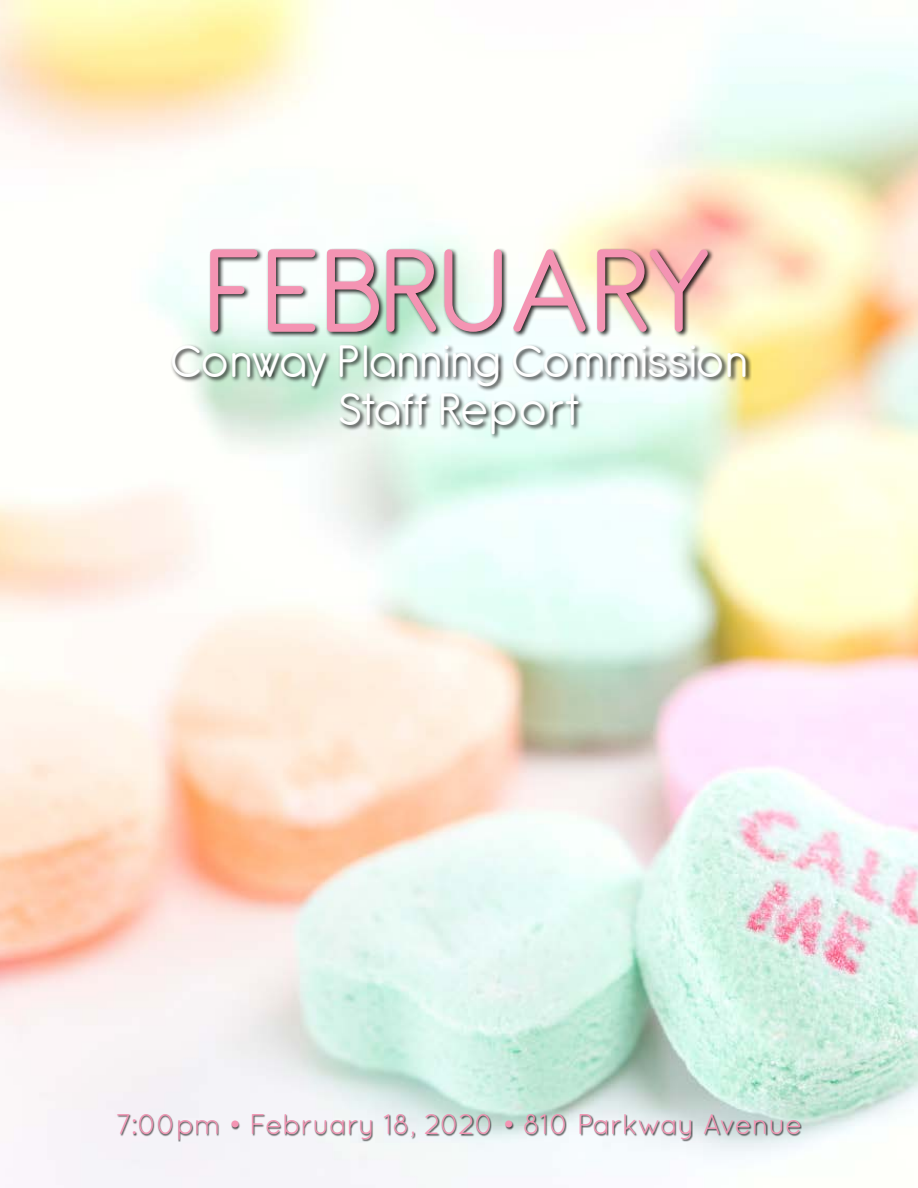
<style>
.page{position:relative;width:918px;height:1188px;background:#fff}
.page>*{position:absolute;margin:0;border:0;box-sizing:border-box;transform-origin:0 0}
.t1{font:129px "Antipasto";letter-spacing:.01em;color:#f494b3}
.t2{font:49.5px/48px "Antipasto";letter-spacing:-.01em;color:#fff;text-align:center}
.t3{font:28.5px "Quicksand";letter-spacing:-.02em;color:#f494b3}
</style>
<div class="page">
<img style="left:0;top:0;width:918px;height:1188px">
<div style="left:118px;top:1114px;width:684px;height:28px;background:#000;opacity:.67"></div>
<div style="left:170px;top:248px;width:582px;height:192px;background:#000;opacity:.85"></div>
<h1 class="t1" style="left:206px;top:184px;width:508px">FEBRUARY</h1>
<h2 class="t2" style="left:170px;top:334px;width:579px">Conway Planning Commission<br>Staff Report</h2>
<p class="t3" style="left:116px;top:1108px;width:688px">7:00pm • February 18, 2020 • 810 Parkway Avenue</p>
</div>
